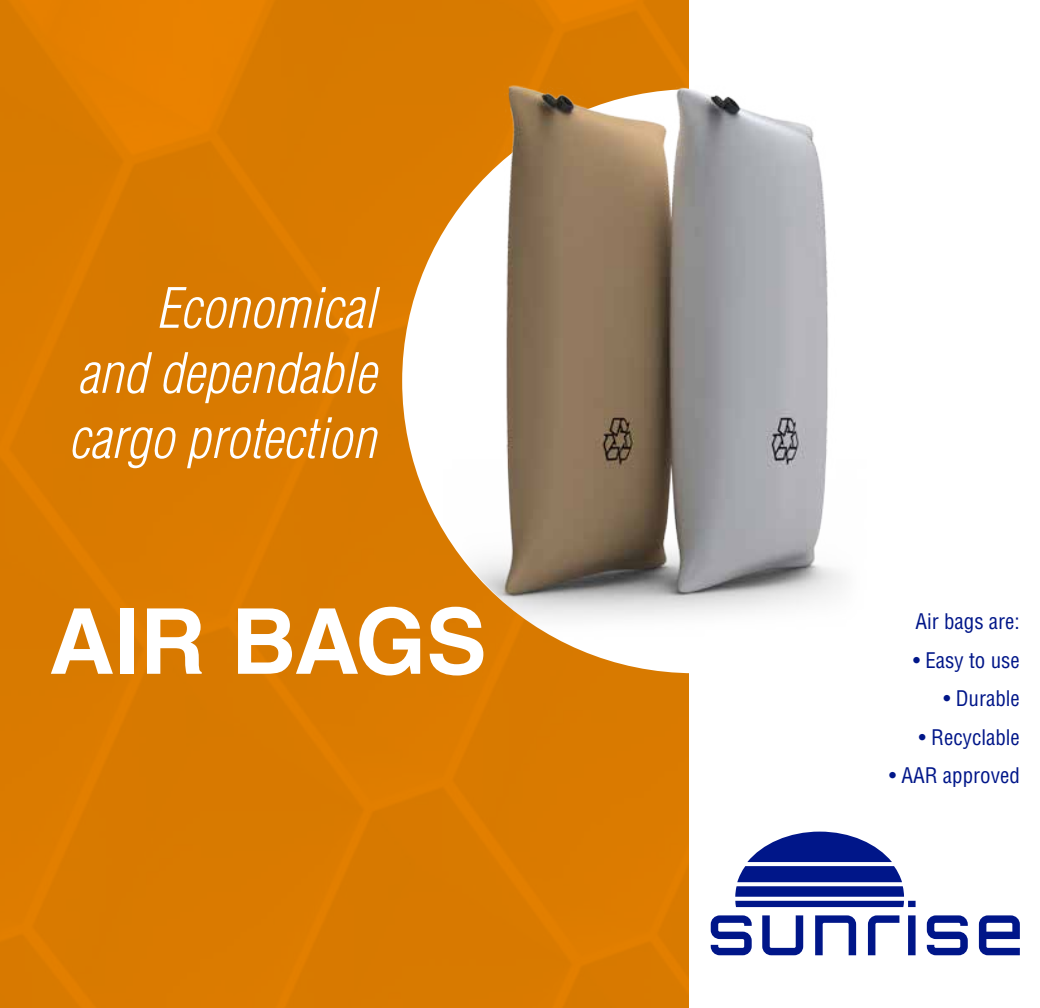
<style>
.page{position:relative;width:1040px;height:1008px;background:#fff}
.page>*{position:absolute;margin:0;border:0;box-sizing:border-box;transform-origin:0 0}
.t1{font:700 91px "Helvetica";color:#fff}
.t2{font:italic 300 condensed 54.25px/65.1px "Helvetica";color:#fff;text-align:justify}
.t3{font:condensed 21px "Helvetica";color:#001689}
</style>
<div class="page">
<img style="left:0;top:0;width:688px;height:1008px">
<div style="left:402px;top:89px;width:584px;height:584px;background:#fff;border-radius:50%"></div>
<svg style="left:926px;top:915px;width:41px;height:40px"></svg>
<svg style="left:978px;top:915px;width:41px;height:40px"></svg>
<svg style="left:710px;top:832px;width:205px;height:123px"></svg>
<img style="left:443px;top:25px;width:400px;height:648px">
<h2 class="t2" style="left:68px;top:275px;width:309px;text-indent:87px">Economical and dependable cargo protection</h2>
<h1 class="t1" style="left:49px;top:586px;width:439px">AIR BAGS</h1>
<p class="t3" style="left:915px;top:609px;width:106px">Air bags are:</p>
<p class="t3" style="left:913px;top:647px;width:108px">• Easy to use</p>
<p class="t3" style="left:943px;top:686px;width:78px">• Durable</p>
<p class="t3" style="left:919px;top:724px;width:102px">• Recyclable</p>
<p class="t3" style="left:889px;top:763px;width:132px">• AAR approved</p>
</div>
